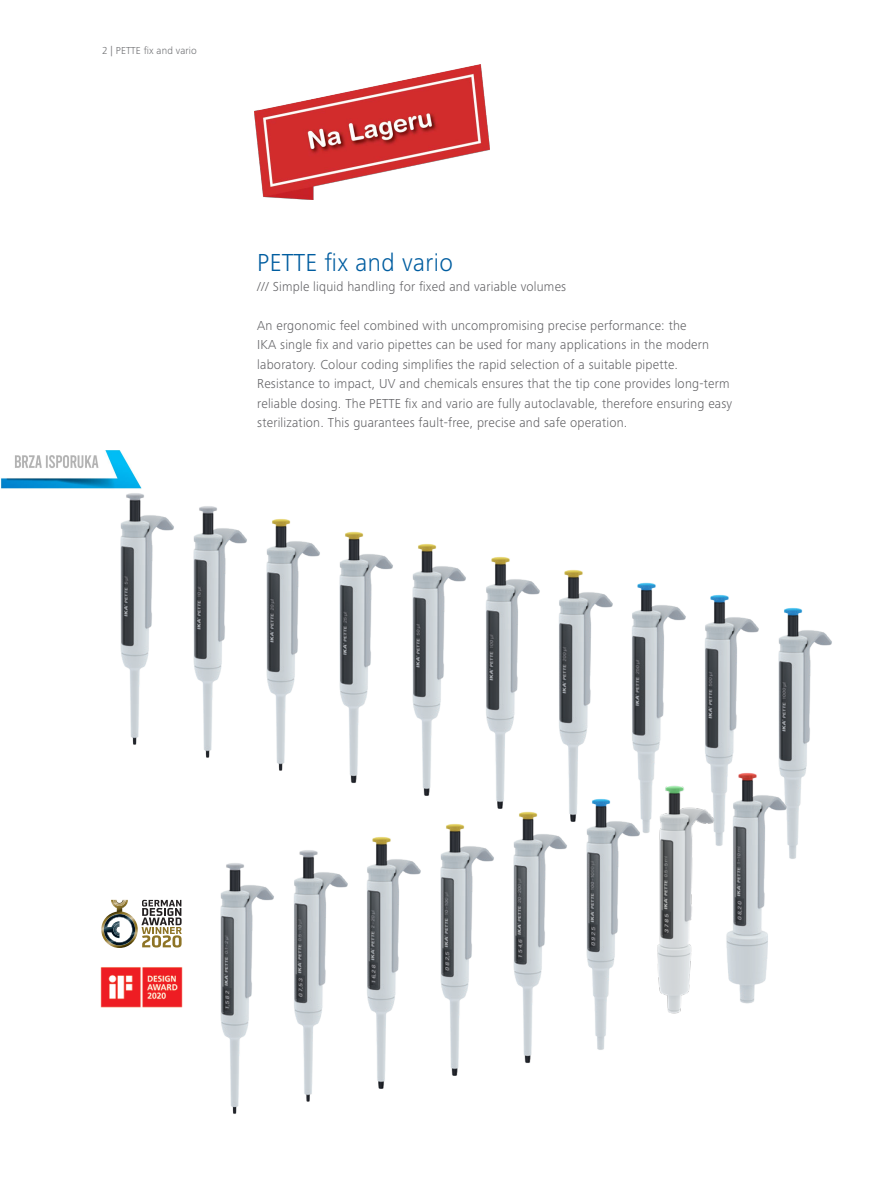
<style>
.page{position:relative;width:893px;height:1191px;background:#fff}
.page>*{position:absolute;margin:0;border:0;box-sizing:border-box;transform-origin:0 0}
.t1{font:300 25.5px "Frutiger Next IKA";letter-spacing:.015em;color:#005da0}
.t2{font:300 13.5px/19.5px "Frutiger Next IKA";letter-spacing:.015em;color:#636366}
.t3{font:300 10.5px "Frutiger Next IKA";letter-spacing:.01em;color:#6c6d70}
</style>
<div class="page">
<img style="left:120px;top:493px;width:47px;height:252px">
<img style="left:167px;top:506px;width:73px;height:252px">
<img style="left:240px;top:519px;width:73px;height:252px">
<img style="left:313px;top:531px;width:73px;height:252px">
<img style="left:386px;top:544px;width:73px;height:252px">
<img style="left:459px;top:557px;width:73px;height:229px">
<img style="left:532px;top:570px;width:73px;height:203px">
<img style="left:605px;top:582px;width:73px;height:178px">
<img style="left:678px;top:595px;width:74px;height:162px">
<img style="left:752px;top:608px;width:80px;height:223px">
<img style="left:220px;top:863px;width:47px;height:251px">
<img style="left:267px;top:850px;width:73px;height:252px">
<img style="left:340px;top:837px;width:74px;height:252px">
<img style="left:414px;top:824px;width:73px;height:252px">
<img style="left:487px;top:786px;width:73px;height:277px">
<img style="left:560px;top:773px;width:73px;height:277px">
<img style="left:633px;top:760px;width:73px;height:254px">
<img style="left:706px;top:748px;width:92px;height:256px">
<img style="left:101px;top:900px;width:37px;height:48px">
<svg style="left:113px;top:900px;width:13px;height:6px"></svg>
<svg style="left:104px;top:914px;width:31px;height:31px"></svg>
<svg style="left:141px;top:899px;width:41px;height:48px"></svg>
<img style="left:100px;top:967px;width:83px;height:41px">
<img style="left:254px;top:64px;width:235px;height:136px">
<img style="left:1px;top:450px;width:141px;height:39px">
<p class="t3" style="left:102px;top:44px;width:96px">2 | PETTE fix and vario</p>
<h1 class="t1" style="left:257px;top:248px;width:197px">PETTE fix and vario</h1>
<p class="t2" style="left:257px;top:277px;width:310px">/// Simple liquid handling for fixed and variable volumes</p>
<p class="t2" style="left:257px;top:316px;width:476px">An ergonomic feel combined with uncompromising precise performance: the<br>IKA single fix and vario pipettes can be used for many applications in the modern laboratory. Colour coding simplifies the rapid selection of a suitable pipette.<br>Resistance to impact, UV and chemicals ensures that the tip cone provides long-term reliable dosing. The PETTE fix and vario are fully autoclavable, therefore ensuring easy sterilization. This guarantees fault-free, precise and safe operation.</p>
</div>
